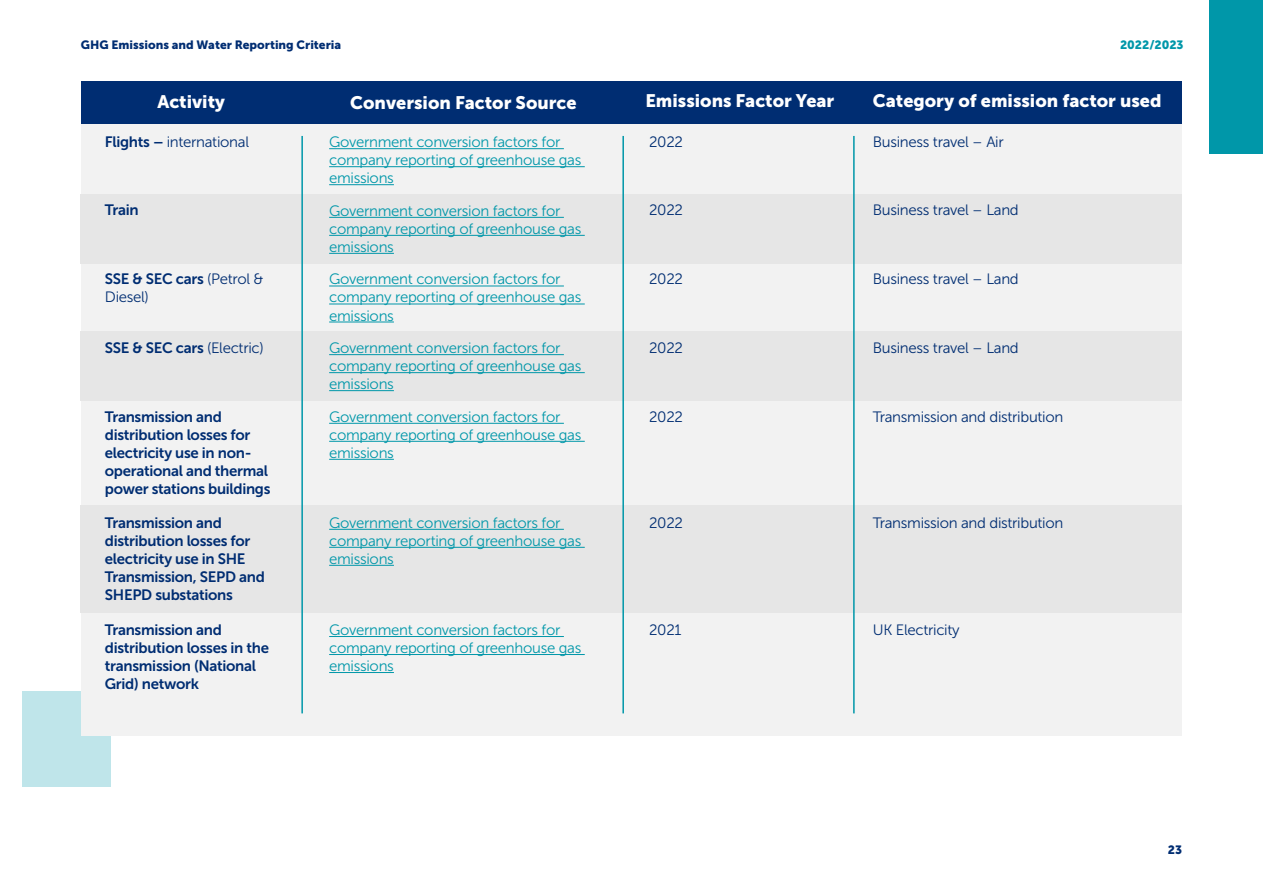
<style>
.page{position:relative;width:1263px;height:893px;background:#fff}
.page>*{position:absolute;margin:0;border:0;box-sizing:border-box;transform-origin:0 0}
.t1{font:18px "Museo Sans 900";color:#fff}
.Intro_para{font:15px/18px "Museo Sans 300";letter-spacing:-.02em;color:#0097a9}
.Intro_para-2{font:15px/18px "Museo Sans 700";letter-spacing:-.02em;color:#002d72}
.Intro_para-3{font:15px/18px "Museo Sans 300";letter-spacing:-.02em;color:#002d72}
.t2{font:12px "Museo Sans 900";color:#002d72}
.t3{font:12px "Museo Sans 900";color:#0097a9}
.s1{font-family:"Museo Sans 700"}
.s2{font-family:"Museo Sans 300"}
</style>
<div class="page">
<div style="left:1209px;top:0;width:54px;height:154px;background:#0097a9"></div>
<div style="left:22px;top:691px;width:89px;height:95px;background:#bfe5ea"></div>
<div style="left:81px;top:81px;width:1101px;height:654px;background:#f2f2f2"></div>
<div style="left:81px;top:81px;width:1101px;height:42px;background:#002d72"></div>
<div style="left:81px;top:331px;width:1101px;height:70px;background:#e6e6e6"></div>
<div style="left:81px;top:506px;width:1101px;height:107px;background:#e6e6e6"></div>
<div style="left:81px;top:194px;width:1101px;height:69px;background:#e6e6e6"></div>
<hr style="left:622px;top:136px;width:2px;height:577px;background:#0097a9">
<hr style="left:853px;top:136px;width:2px;height:577px;background:#0097a9">
<hr style="left:301px;top:136px;width:2px;height:577px;background:#0097a9">
<hr style="left:329px;top:148px;width:235px;height:1px;background:#0097a9">
<hr style="left:329px;top:166px;width:256px;height:1px;background:#0097a9">
<hr style="left:329px;top:184px;width:65px;height:1px;background:#0097a9">
<hr style="left:329px;top:217px;width:235px;height:1px;background:#0097a9">
<hr style="left:329px;top:235px;width:256px;height:1px;background:#0097a9">
<hr style="left:329px;top:253px;width:65px;height:1px;background:#0097a9">
<hr style="left:329px;top:286px;width:235px;height:1px;background:#0097a9">
<hr style="left:329px;top:304px;width:256px;height:1px;background:#0097a9">
<hr style="left:329px;top:322px;width:65px;height:1px;background:#0097a9">
<hr style="left:329px;top:354px;width:235px;height:1px;background:#0097a9">
<hr style="left:329px;top:372px;width:256px;height:1px;background:#0097a9">
<hr style="left:329px;top:390px;width:65px;height:1px;background:#0097a9">
<hr style="left:329px;top:423px;width:235px;height:1px;background:#0097a9">
<hr style="left:329px;top:441px;width:256px;height:1px;background:#0097a9">
<hr style="left:329px;top:459px;width:65px;height:1px;background:#0097a9">
<hr style="left:329px;top:529px;width:235px;height:1px;background:#0097a9">
<hr style="left:329px;top:547px;width:256px;height:1px;background:#0097a9">
<hr style="left:329px;top:565px;width:65px;height:1px;background:#0097a9">
<hr style="left:329px;top:636px;width:235px;height:1px;background:#0097a9">
<hr style="left:329px;top:654px;width:256px;height:1px;background:#0097a9">
<hr style="left:329px;top:672px;width:65px;height:1px;background:#0097a9">
<p class="t2" style="left:81px;top:38px;width:262px">GHG Emissions and Water Reporting Criteria</p>
<p class="t3" style="left:1120px;top:38px;width:65px">2022/2023</p>
<p class="t1" style="left:157px;top:92px;width:69px">Activity</p>
<p class="t1" style="left:350px;top:93px;width:228px">Conversion Factor Source</p>
<p class="t1" style="left:645px;top:90px;width:191px">Emissions Factor Year</p>
<p class="t1" style="left:873px;top:90px;width:290px">Category of emission factor used</p>
<p class="Intro_para-3" style="left:105px;top:133px;width:146px"><span class="s1">Flights –</span> international</p>
<p class="Intro_para-2" style="left:105px;top:201px;width:35px">Train</p>
<p class="Intro_para-3" style="left:105px;top:270px;width:160px"><span class="s1">SSE &amp; SEC cars</span> (Petrol &amp;<br>Diesel)</p>
<p class="Intro_para-2" style="left:105px;top:339px;width:160px">SSE &amp; SEC cars <span class="s2">(Electric)</span></p>
<p class="Intro_para-2" style="left:105px;top:408px;width:167px">Transmission and distribution losses for electricity use in non&shy;operational and thermal power stations buildings</p>
<p class="Intro_para-2" style="left:105px;top:514px;width:162px">Transmission and distribution losses for electricity use in SHE<br>Transmission, SEPD and<br>SHEPD substations</p>
<p class="Intro_para-2" style="left:105px;top:621px;width:166px">Transmission and distribution losses in the transmission (National<br>Grid) network</p>
<p class="Intro_para" style="left:329px;top:133px;width:233px">Government conversion factors for</p>
<p class="Intro_para-3" style="left:649px;top:133px;width:35px">2022</p>
<p class="Intro_para" style="left:329px;top:151px;width:254px">company reporting of greenhouse gas emissions</p>
<p class="Intro_para" style="left:329px;top:202px;width:254px">Government conversion factors for company reporting of greenhouse gas emissions</p>
<p class="Intro_para" style="left:329px;top:270px;width:254px">Government conversion factors for company reporting of greenhouse gas emissions</p>
<p class="Intro_para" style="left:329px;top:339px;width:254px">Government conversion factors for company reporting of greenhouse gas emissions</p>
<p class="Intro_para" style="left:329px;top:408px;width:254px">Government conversion factors for company reporting of greenhouse gas emissions</p>
<p class="Intro_para-3" style="left:649px;top:201px;width:35px">2022</p>
<p class="Intro_para-3" style="left:649px;top:270px;width:35px">2022</p>
<p class="Intro_para-3" style="left:649px;top:339px;width:35px">2022</p>
<p class="Intro_para-3" style="left:649px;top:408px;width:35px">2022</p>
<p class="Intro_para" style="left:329px;top:514px;width:254px">Government conversion factors for company reporting of greenhouse gas emissions</p>
<p class="Intro_para" style="left:329px;top:621px;width:254px">Government conversion factors for company reporting of greenhouse gas emissions</p>
<p class="Intro_para-3" style="left:649px;top:514px;width:35px">2022</p>
<p class="Intro_para-3" style="left:649px;top:621px;width:34px">2021</p>
<p class="Intro_para-3" style="left:873px;top:133px;width:132px">Business travel – Air</p>
<p class="Intro_para-3" style="left:873px;top:201px;width:147px">Business travel – Land</p>
<p class="Intro_para-3" style="left:873px;top:270px;width:147px">Business travel – Land</p>
<p class="Intro_para-3" style="left:873px;top:339px;width:147px">Business travel – Land</p>
<p class="Intro_para-3" style="left:873px;top:408px;width:192px">Transmission and distribution</p>
<p class="Intro_para-3" style="left:873px;top:514px;width:192px">Transmission and distribution</p>
<p class="Intro_para-3" style="left:873px;top:621px;width:88px">UK Electricity</p>
<p class="t2" style="left:1168px;top:843px;width:16px">23</p>
</div>
